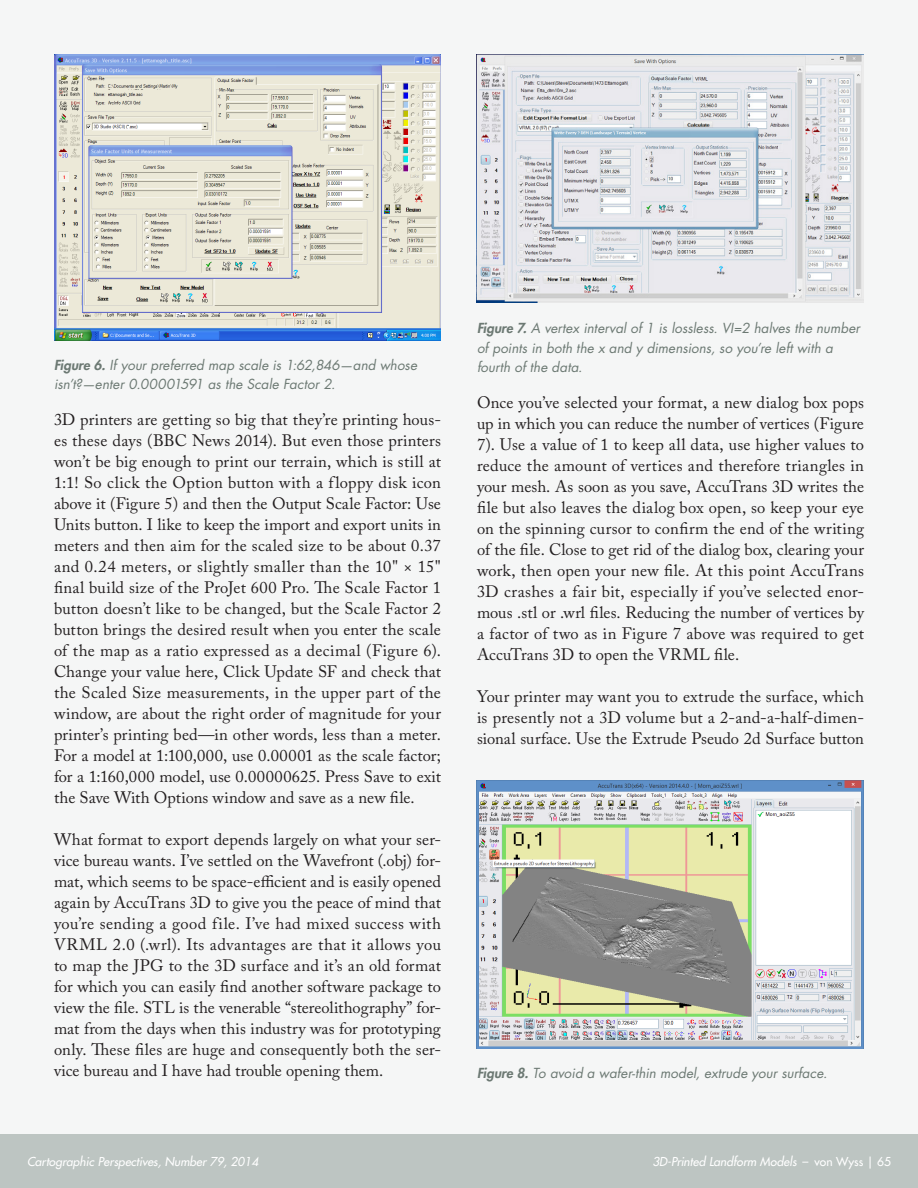
<style>
.page{position:relative;width:918px;height:1188px;background:#fff}
.page>*{position:absolute;margin:0;border:0;box-sizing:border-box;transform-origin:0 0}
.Main_Body_Text{font:16.5px/21px "Adobe Caslon Pro";letter-spacing:.005em;color:#231f20;text-align:justify}
.Figure_Caption{font:italic 13.5px/19.5px "Futura Std";letter-spacing:.005em;color:#6c7973}
.t1{font:italic 500 12px "Futura Std";color:#fff}
.s1{font-weight:800}
.s2{font-style:normal}
</style>
<div class="page">
<div style="left:0;top:1134px;width:918px;height:54px;background:#bdc5c2"></div>
<div style="left:0;top:0;width:918px;height:1134px;background:#f5f6f6"></div>
<img style="left:54px;top:54px;width:387px;height:286px">
<img style="left:477px;top:54px;width:387px;height:248px">
<img style="left:477px;top:781px;width:387px;height:268px">
<p class="Figure_Caption" style="left:54px;top:355px;width:365px"><span class="s1">Figure 6.</span> If your preferred map scale is 1:62,846—and whose isn’t?—enter 0.00001591 as the Scale Factor 2.</p>
<p class="Main_Body_Text" style="left:54px;top:409px;width:389px">3D printers are getting so big that they’re printing hous&shy;es these days (BBC News 2014). But even those printers won’t be big enough to print our terrain, which is still at 1:1! So click the Option button with a floppy disk icon above it (Figure 5) and then the Output Scale Factor: Use Units button. I like to keep the import and export units in meters and then aim for the scaled size to be about 0.37 and 0.24 meters, or slightly smaller than the 10" × 15" final build size of the ProJet 600 Pro. The Scale Factor 1 button doesn’t like to be changed, but the Scale Factor 2 button brings the desired result when you enter the scale of the map as a ratio expressed as a decimal (Figure 6).<br>Change your value here, Click Update SF and check that the Scaled Size measurements, in the upper part of the window, are about the right order of magnitude for your printer’s printing bed—in other words, less than a meter.<br>For a model at 1:100,000, use 0.00001 as the scale factor; for a 1:160,000 model, use 0.00000625. Press Save to exit the Save With Options window and save as a new file.</p>
<p class="Main_Body_Text" style="left:54px;top:829px;width:389px">What format to export depends largely on what your ser&shy;vice bureau wants. I’ve settled on the Wavefront (.obj) for&shy;mat, which seems to be space-efficient and is easily opened again by AccuTrans 3D to give you the peace of mind that you’re sending a good file. I’ve had mixed success with VRML 2.0 (.wrl). Its advantages are that it allows you to map the JPG to the 3D surface and it’s an old format for which you can easily find another software package to view the file. STL is the venerable “stereolithography” for&shy;mat from the days when this industry was for prototyping only. These files are huge and consequently both the ser&shy;vice bureau and I have had trouble opening them.</p>
<p class="Figure_Caption" style="left:477px;top:319px;width:385px"><span class="s1">Figure 7.</span> A vertex interval of 1 is lossless. VI=2 halves the number of points in both the x and y dimensions, so you’re left with a fourth of the data.</p>
<p class="Main_Body_Text" style="left:477px;top:392px;width:389px">Once you’ve selected your format, a new dialog box pops up in which you can reduce the number of vertices (Figure 7). Use a value of 1 to keep all data, use higher values to reduce the amount of vertices and therefore triangles in your mesh. As soon as you save, AccuTrans 3D writes the file but also leaves the dialog box open, so keep your eye on the spinning cursor to confirm the end of the writing of the file. Close to get rid of the dialog box, clearing your work, then open your new file. At this point AccuTrans 3D crashes a fair bit, especially if you’ve selected enor&shy;mous .stl or .wrl files. Reducing the number of vertices by a factor of two as in Figure 7 above was required to get AccuTrans 3D to open the VRML file.</p>
<p class="Main_Body_Text" style="left:477px;top:686px;width:389px">Your printer may want you to extrude the surface, which is presently not a 3D volume but a 2-and-a-half-dimen&shy;sional surface. Use the Extrude Pseudo 2d Surface button</p>
<p class="Figure_Caption" style="left:477px;top:1063px;width:352px"><span class="s1">Figure 8.</span> To avoid a wafer-thin model, extrude your surface.</p>
<p class="t1" style="left:27px;top:1154px;width:233px">Cartographic Perspectives, Number 79, 2014</p>
<p class="t1" style="left:652px;top:1154px;width:240px">3D-Printed Landform Models <span class="s2">– von Wyss | 65</span></p>
</div>
